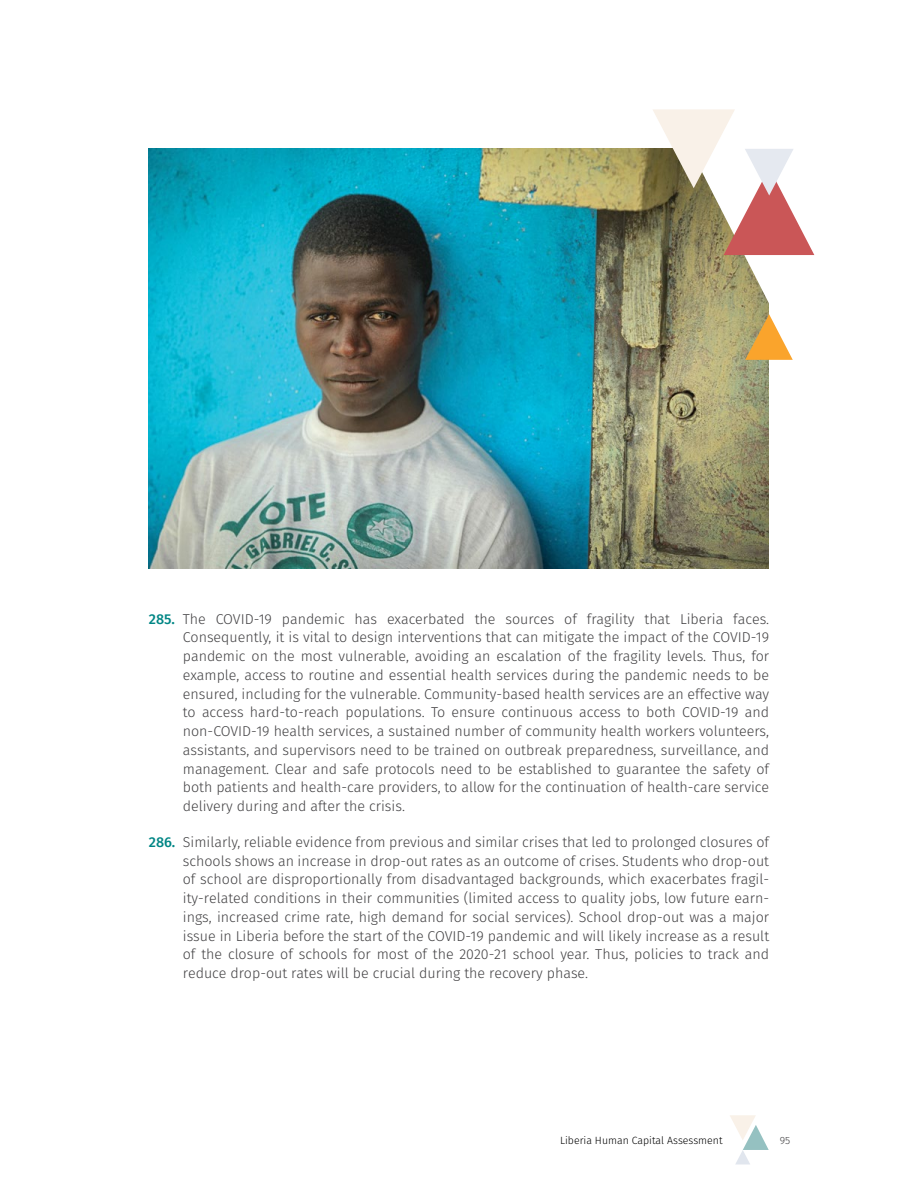
<style>
.page{position:relative;width:918px;height:1188px;background:#fff}
.page>*{position:absolute;margin:0;border:0;box-sizing:border-box;transform-origin:0 0}
.t1{font:300 14.25px/18.8px "Fira Sans";color:#414042;text-align:justify}
.t2{font:300 10.5px "Fira Sans";color:#000}
.t3{font:300 10.5px "Fira Sans";color:#414042}
.s1{font-weight:500;color:#008685}
</style>
<div class="page">
<svg style="left:730px;top:1115px;width:39px;height:49px"></svg>
<img style="left:149px;top:149px;width:620px;height:419px">
<svg style="left:660px;top:254px;width:155px;height:49px"></svg>
<svg style="left:745px;top:314px;width:48px;height:46px"></svg>
<svg style="left:652px;top:109px;width:162px;height:146px"></svg>
<p class="t1" style="left:183px;top:610px;width:588px;text-indent:-34px"><span class="s1">285.</span> The COVID-19 pandemic has exacerbated the sources of fragility that Liberia faces.<br>Consequently, it is vital to design interventions that can mitigate the impact of the COVID-19 pandemic on the most vulnerable, avoiding an escalation of the fragility levels. Thus, for example, access to routine and essential health services during the pandemic needs to be ensured, including for the vulnerable. Community-based health services are an effective way to access hard-to-reach populations. To ensure continuous access to both COVID-19 and non-COVID-19 health services, a sustained number of community health workers volunteers, assistants, and supervisors need to be trained on outbreak preparedness, surveillance, and management. Clear and safe protocols need to be established to guarantee the safety of both patients and health-care providers, to allow for the continuation of health-care service delivery during and after the crisis.</p>
<p class="t1" style="left:183px;top:833px;width:588px;text-indent:-34px"><span class="s1">286.</span> Similarly, reliable evidence from previous and similar crises that led to prolonged closures of schools shows an increase in drop-out rates as an outcome of crises. Students who drop-out of school are disproportionally from disadvantaged backgrounds, which exacerbates fragil&shy;ity-related conditions in their communities (limited access to quality jobs, low future earn&shy;ings, increased crime rate, high demand for social services). School drop-out was a major issue in Liberia before the start of the COVID-19 pandemic and will likely increase as a result of the closure of schools for most of the 2020-21 school year. Thus, policies to track and reduce drop-out rates will be crucial during the recovery phase.</p>
<p class="t2" style="left:560px;top:1133px;width:164px">Liberia Human Capital Assessment</p>
<p class="t3" style="left:780px;top:1133px;width:12px">95</p>
</div>
